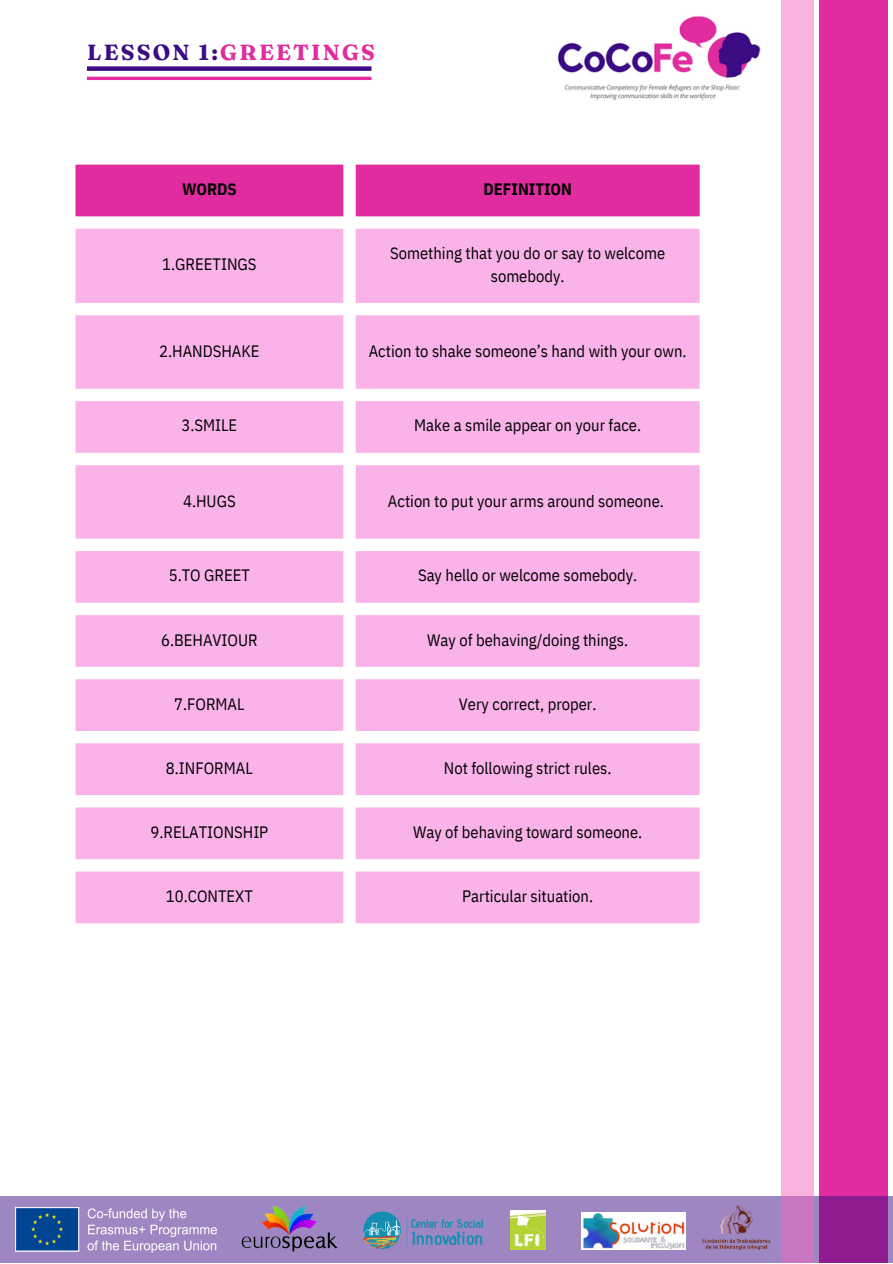
<style>
.page{position:relative;width:893px;height:1264px;background:#fff}
.page>*{position:absolute;margin:0;border:0;box-sizing:border-box;transform-origin:0 0}
.t1{font:700 21.9px "Fraunces 9 pt";letter-spacing:.1em;color:#e12c9f}
.t2{font:16.5px/22.5px "IBM Plex Sans Cond";color:#000;text-align:center}
.t3{font:700 16.5px "IBM Plex Sans Cond";color:#000}
.s1{color:#3c0c84}
</style>
<div class="page">
<div style="left:819px;top:0;width:68px;height:1262px;background:#e12c9f"></div>
<svg style="left:0;top:1196px;width:892px;height:66px;fill:#9e86c2"></svg>
<div style="left:780px;top:0;width:33px;height:1262px;background:#f9b3df"></div>
<img style="left:16px;top:1207px;width:201px;height:45px">
<img style="left:699px;top:1203px;width:74px;height:48px">
<img style="left:349px;top:1207px;width:144px;height:45px">
<img style="left:239px;top:1203px;width:99px;height:48px">
<img style="left:510px;top:1209px;width:35px;height:40px">
<img style="left:581px;top:1212px;width:104px;height:37px">
<img style="left:557px;top:16px;width:204px;height:85px">
<div style="left:75px;top:165px;width:624px;height:51px;background:#e12c9f"></div>
<svg style="left:75px;top:229px;width:624px;height:694px;fill:#fab3e9"></svg>
<div style="left:87px;top:66px;width:284px;height:5px;background:#3c0c84"></div>
<hr style="left:87px;top:77px;width:284px;height:3px;background:#e12c9f">
<h1 class="t1" style="left:87px;top:39px;width:289px"><span class="s1">LESSON 1:</span>GREETINGS</h1>
<p class="t3" style="left:182px;top:178px;width:56px">WORDS</p>
<p class="t3" style="left:483px;top:178px;width:90px">DEFINITION</p>
<p class="t2" style="left:162px;top:253px;width:96px">1.GREETINGS</p>
<p class="t2" style="left:390px;top:242px;width:276px">Something that you do or say to welcome somebody.</p>
<p class="t2" style="left:159px;top:339px;width:102px">2.HANDSHAKE</p>
<p class="t2" style="left:368px;top:339px;width:319px">Action to shake someone’s hand with your own.</p>
<p class="t2" style="left:181px;top:414px;width:57px">3.SMILE</p>
<p class="t2" style="left:414px;top:414px;width:228px">Make a smile appear on your face.</p>
<p class="t2" style="left:183px;top:489px;width:54px">4.HUGS</p>
<p class="t2" style="left:388px;top:489px;width:277px">Action to put your arms around someone.</p>
<p class="t2" style="left:169px;top:564px;width:83px">5.TO GREET</p>
<p class="t2" style="left:418px;top:564px;width:221px">Say hello or welcome somebody.</p>
<p class="t2" style="left:161px;top:628px;width:98px">6.BEHAVIOUR</p>
<p class="t2" style="left:427px;top:628px;width:202px">Way of behaving/doing things.</p>
<p class="t2" style="left:174px;top:692px;width:72px">7.FORMAL</p>
<p class="t2" style="left:459px;top:692px;width:139px">Very correct, proper.</p>
<p class="t2" style="left:166px;top:756px;width:88px">8.INFORMAL</p>
<p class="t2" style="left:444px;top:756px;width:169px">Not following strict rules.</p>
<p class="t2" style="left:150px;top:820px;width:119px">9.RELATIONSHIP</p>
<p class="t2" style="left:413px;top:820px;width:231px">Way of behaving toward someone.</p>
<p class="t2" style="left:166px;top:884px;width:88px">10.CONTEXT</p>
<p class="t2" style="left:462px;top:884px;width:132px">Particular situation.</p>
</div>
